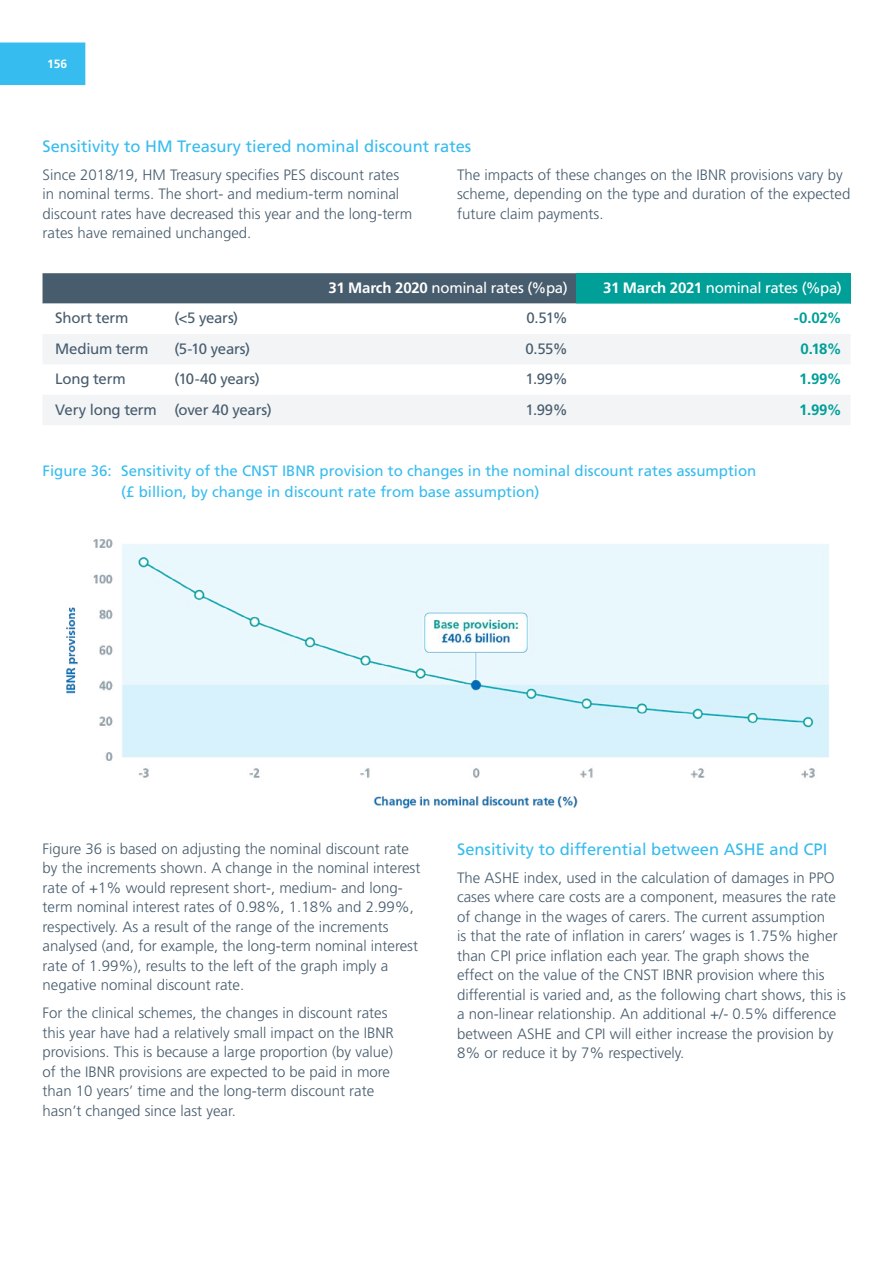
<style>
.page{position:relative;width:893px;height:1263px;background:#fff}
.page>*{position:absolute;margin:0;border:0;box-sizing:border-box;transform-origin:0 0}
.Head_3{font:16.5px "Frutiger LT Std";color:#36bcee}
.Body_copy{font:300 15px/19.5px "Frutiger LT Std";color:#475c6d}
.Figure_legend_10PT{font:15px/21px "Frutiger LT Std";color:#36bcee}
.body{font:15px "Frutiger LT Std";letter-spacing:-.02em;color:#475c6d}
.body-2{font:15px "Frutiger LT Std";letter-spacing:-.02em;color:#fff}
.body-3{font:700 15px "Frutiger LT Std";letter-spacing:-.01em;color:#009f98}
.t1{font:700 12px "Frutiger LT Std";color:#fff}
.s1{font-weight:700}
</style>
<div class="page">
<div style="left:43px;top:273px;width:533px;height:31px;background:#475c6d"></div>
<div style="left:576px;top:273px;width:274px;height:31px;background:#009f98"></div>
<svg style="left:43px;top:334px;width:807px;height:91px;fill:#f2f4f6"></svg>
<img style="left:66px;top:539px;width:763px;height:270px">
<div style="left:0;top:43px;width:85px;height:42px;background:#36bcee"></div>
<p class="t1" style="left:47px;top:57px;width:22px">156</p>
<h3 class="Head_3" style="left:43px;top:136px;width:430px">Sensitivity to HM Treasury tiered nominal discount rates</h3>
<p class="Body_copy" style="left:43px;top:165px;width:371px">Since 2018/19, HM Treasury specifies PES discount rates in nominal terms. The short- and medium-term nominal discount rates have decreased this year and the long-term rates have remained unchanged.</p>
<p class="Body_copy" style="left:457px;top:165px;width:395px">The impacts of these changes on the IBNR provisions vary by scheme, depending on the type and duration of the expected future claim payments.</p>
<p class="body-2" style="left:329px;top:279px;width:241px"><span class="s1">31 March 2020</span> nominal rates (%pa)</p>
<p class="body-2" style="left:603px;top:279px;width:240px"><span class="s1">31 March 2021</span> nominal rates (%pa)</p>
<p class="body" style="left:55px;top:309px;width:75px">Short term</p>
<p class="body" style="left:174px;top:309px;width:65px">(&lt;5 years)</p>
<p class="body" style="left:526px;top:309px;width:43px">0.51%</p>
<p class="body-3" style="left:794px;top:309px;width:50px">-0.02%</p>
<p class="body" style="left:55px;top:340px;width:95px">Medium term</p>
<p class="body" style="left:174px;top:340px;width:77px">(5-10 years)</p>
<p class="body" style="left:525px;top:340px;width:44px">0.55%</p>
<p class="body-3" style="left:801px;top:340px;width:43px">0.18%</p>
<p class="body" style="left:55px;top:370px;width:72px">Long term</p>
<p class="body" style="left:174px;top:370px;width:87px">(10-40 years)</p>
<p class="body" style="left:525px;top:370px;width:44px">1.99%</p>
<p class="body-3" style="left:799px;top:370px;width:44px">1.99%</p>
<p class="body" style="left:55px;top:400px;width:103px">Very long term</p>
<p class="body" style="left:174px;top:400px;width:99px">(over 40 years)</p>
<p class="body" style="left:525px;top:400px;width:44px">1.99%</p>
<p class="body-3" style="left:799px;top:400px;width:44px">1.99%</p>
<p class="Figure_legend_10PT" style="left:121px;top:461px;width:637px;text-indent:-79px">Figure 36: Sensitivity of the CNST IBNR provision to changes in the nominal discount rates assumption (£ billion, by change in discount rate from base assumption)</p>
<p class="Body_copy" style="left:43px;top:839px;width:379px">Figure 36 is based on adjusting the nominal discount rate by the increments shown. A change in the nominal interest rate of +1% would represent short-, medium- and long&shy;term nominal interest rates of 0.98%, 1.18% and 2.99%, respectively. As a result of the range of the increments analysed (and, for example, the long-term nominal interest rate of 1.99%), results to the left of the graph imply a negative nominal discount rate.</p>
<p class="Body_copy" style="left:43px;top:1003px;width:353px">For the clinical schemes, the changes in discount rates this year have had a relatively small impact on the IBNR provisions. This is because a large proportion (by value) of the IBNR provisions are expected to be paid in more than 10 years’ time and the long-term discount rate hasn’t changed since last year.</p>
<h3 class="Head_3" style="left:457px;top:839px;width:372px">Sensitivity to differential between ASHE and CPI</h3>
<p class="Body_copy" style="left:457px;top:868px;width:390px">The ASHE index, used in the calculation of damages in PPO cases where care costs are a component, measures the rate of change in the wages of carers. The current assumption<br>is that the rate of inflation in carers’ wages is 1.75% higher than CPI price inflation each year. The graph shows the effect on the value of the CNST IBNR provision where this differential is varied and, as the following chart shows, this is a non-linear relationship. An additional +/- 0.5% difference between ASHE and CPI will either increase the provision by 8% or reduce it by 7% respectively.</p>
</div>
